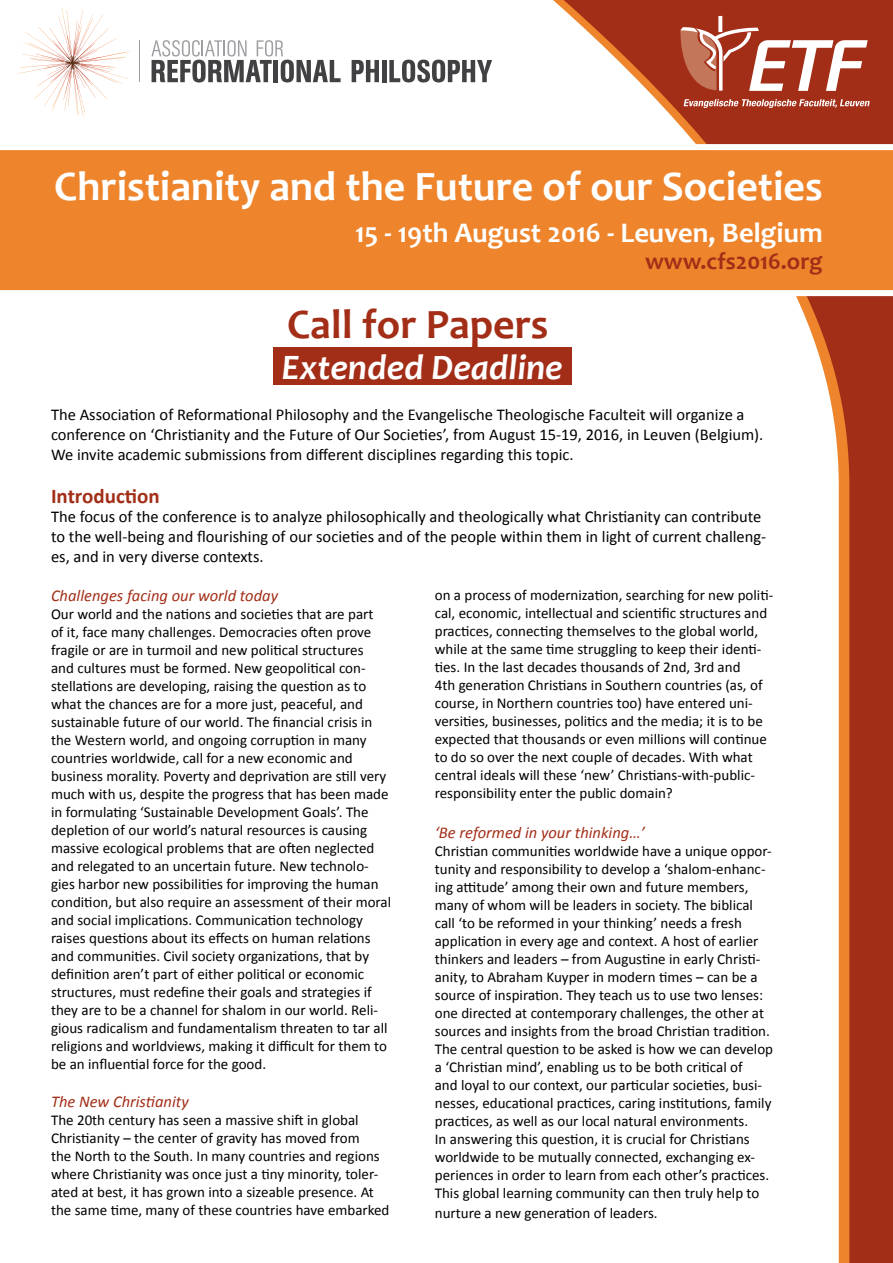
<style>
.page{position:relative;width:893px;height:1263px;background:#fff}
.page>*{position:absolute;margin:0;border:0;box-sizing:border-box;transform-origin:0 0}
.t1{font:700 42px "Candara";color:#fff}
.t2{font:700 42px "Candara";color:#a32e18}
.t3{font:italic 700 36px "Candara";color:#fff}
.t4{font:700 28.5px "Candara";color:#fff}
.t5{font:700 24px "Candara";color:#a32e18}
.t6{font:700 21px "Calibri";color:#a32e18}
.t7{font:16.5px/19.8px "Calibri";color:#000}
.t8{font:italic 16.5px "Calibri";color:#a32e18}
.t9{font:15px/18px "Calibri";color:#000}
</style>
<div class="page">
<div style="left:273px;top:348px;width:299px;height:37px;background:#a32e18"></div>
<svg style="left:564px;top:0;width:329px;height:1263px"></svg>
<svg style="left:684px;top:99px;width:186px;height:9px;background:#c27768"></svg>
<svg style="left:680px;top:16px;width:188px;height:75px"></svg>
<hr style="left:139px;top:40px;width:1px;height:42px;background:#9d9fa2">
<svg style="left:18px;top:8px;width:113px;height:110px"></svg>
<svg style="left:151px;top:40px;width:190px;height:43px"></svg>
<svg style="left:352px;top:60px;width:27px;height:22px"></svg>
<hr style="left:382px;top:60px;width:4px;height:22px;background:#414042">
<svg style="left:389px;top:60px;width:103px;height:23px"></svg>
<svg style="left:0;top:144px;width:893px;height:152px;background:#ef8e3d"></svg>
<h1 class="t1" style="left:54px;top:160px;width:770px">Christianity and the Future of our Societies</h1>
<h3 class="t4" style="left:355px;top:215px;width:469px">15 - 19th August 2016 - Leuven, Belgium</h3>
<h3 class="t5" style="left:645px;top:246px;width:179px">www.cfs2016.org</h3>
<h1 class="t2" style="left:287px;top:298px;width:263px">Call for Papers</h1>
<h2 class="t3" style="left:281px;top:345px;width:283px">Extended Deadline</h2>
<p class="t7" style="left:51px;top:404px;width:714px">The Association of Reformational Philosophy and the Evangelische Theologische Faculteit will organize a conference on ‘Christianity and the Future of Our Societies’, from August 15-19, 2016, in Leuven (Belgium).<br>We invite academic submissions from different disciplines regarding this topic.</p>
<h3 class="t6" style="left:51px;top:481px;width:110px">Introduction</h3>
<p class="t7" style="left:51px;top:507px;width:717px">The focus of the conference is to analyze philosophically and theologically what Christianity can contribute to the well-being and flourishing of our societies and of the people within them in light of current challeng&shy;es, and in very diverse contexts.</p>
<p class="t9" style="left:435px;top:586px;width:340px">on a process of modernization, searching for new politi&shy;cal, economic, intellectual and scientific structures and practices, connecting themselves to the global world, while at the same time struggling to keep their identi&shy;ties. In the last decades thousands of 2nd, 3rd and<br>4th generation Christians in Southern countries (as, of course, in Northern countries too) have entered uni&shy;versities, businesses, politics and the media; it is to be expected that thousands or even millions will continue to do so over the next couple of decades. With what central ideals will these ‘new’ Christians-with-public&shy;responsibility enter the public domain?</p>
<p class="t8" style="left:435px;top:821px;width:212px">‘Be reformed in your thinking…’</p>
<p class="t9" style="left:435px;top:841px;width:340px">Christian communities worldwide have a unique oppor&shy;tunity and responsibility to develop a ‘shalom-enhanc&shy;ing attitude’ among their own and future members, many of whom will be leaders in society. The biblical call ‘to be reformed in your thinking’ needs a fresh application in every age and context. A host of earlier thinkers and leaders – from Augustine in early Christi&shy;anity, to Abraham Kuyper in modern times – can be a source of inspiration. They teach us to use two lenses: one directed at contemporary challenges, the other at sources and insights from the broad Christian tradition.<br>The central question to be asked is how we can develop a ‘Christian mind’, enabling us to be both critical of<br>and loyal to our context, our particular societies, busi&shy;nesses, educational practices, caring institutions, family practices, as well as our local natural environments.<br>In answering this question, it is crucial for Christians worldwide to be mutually connected, exchanging ex&shy;periences in order to learn from each other’s practices.<br>This global learning community can then truly help to</p>
<p class="t9" style="left:435px;top:1203px;width:224px">nurture a new generation of leaders.</p>
<p class="t8" style="left:51px;top:584px;width:229px">Challenges facing our world today</p>
<p class="t9" style="left:51px;top:605px;width:342px">Our world and the nations and societies that are part<br>of it, face many challenges. Democracies often prove fragile or are in turmoil and new political structures<br>and cultures must be formed. New geopolitical con&shy;stellations are developing, raising the question as to what the chances are for a more just, peaceful, and sustainable future of our world. The financial crisis in the Western world, and ongoing corruption in many countries worldwide, call for a new economic and business morality. Poverty and deprivation are still very much with us, despite the progress that has been made in formulating ‘Sustainable Development Goals’. The depletion of our world’s natural resources is causing massive ecological problems that are often neglected and relegated to an uncertain future. New technolo&shy;gies harbor new possibilities for improving the human condition, but also require an assessment of their moral and social implications. Communication technology raises questions about its effects on human relations and communities. Civil society organizations, that by definition aren’t part of either political or economic structures, must redefine their goals and strategies if they are to be a channel for shalom in our world. Reli&shy;gious radicalism and fundamentalism threaten to tar all religions and worldviews, making it difficult for them to be an influential force for the good.</p>
<p class="t8" style="left:51px;top:1090px;width:139px">The New Christianity</p>
<p class="t9" style="left:51px;top:1111px;width:340px">The 20th century has seen a massive shift in global Christianity – the center of gravity has moved from<br>the North to the South. In many countries and regions where Christianity was once just a tiny minority, toler&shy;ated at best, it has grown into a sizeable presence. At the same time, many of these countries have embarked</p>
</div>
